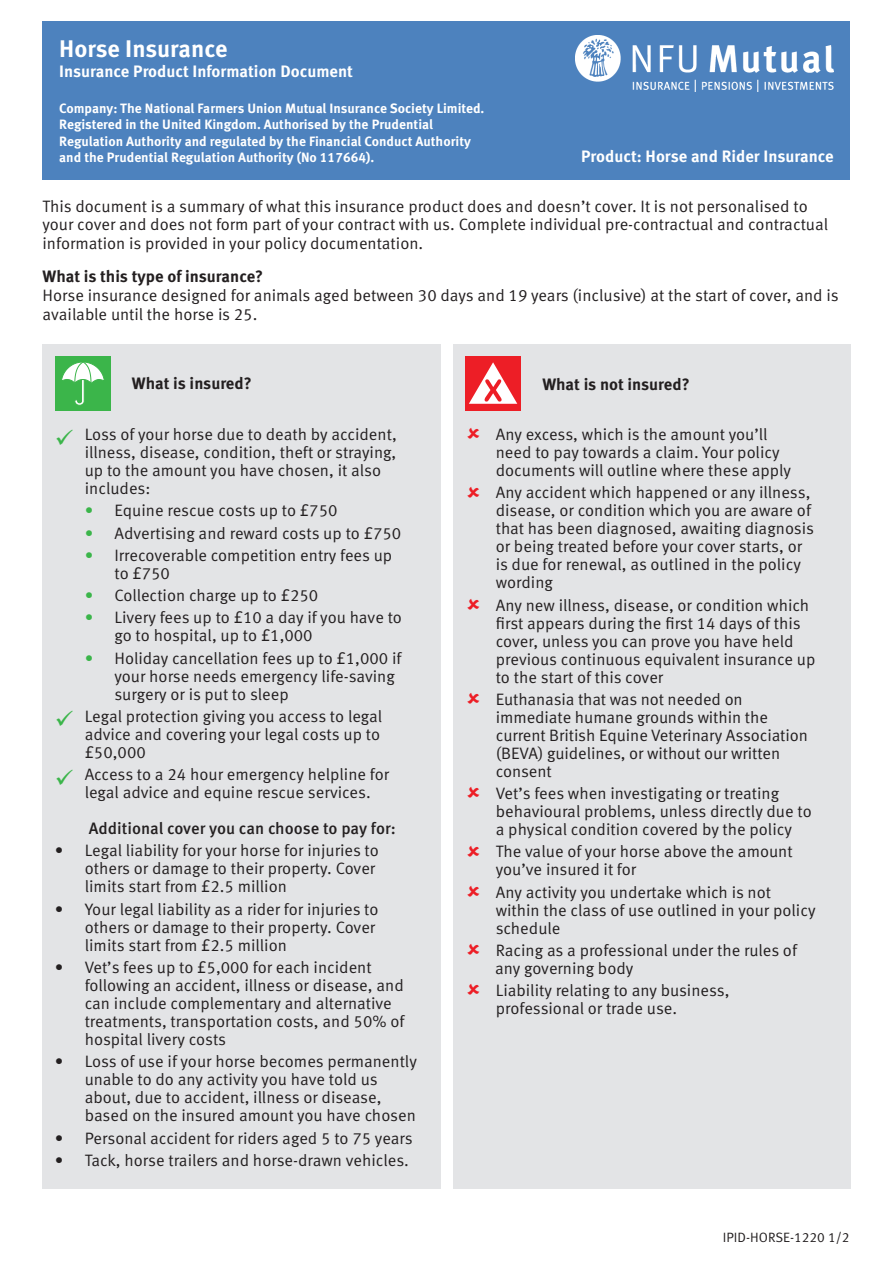
<style>
.page{position:relative;width:893px;height:1263px;background:#fff}
.page>*{position:absolute;margin:0;border:0;box-sizing:border-box;transform-origin:0 0}
.main_heading{font:700 24px "Meta Pro";color:#fff}
.body{font:16.5px/18px "Meta Pro";color:#231f20}
.color_bullet{font:16.5px/18px "Meta Pro";color:#231f20}
.main_heading-2{font:700 16.5px "Meta Pro";color:#fff}
.t1{font:500 16.5px "Meta Pro";color:#231f20}
.sub_heading{font:700 16.5px "Meta Pro";color:#231f20}
.main_heading-3{font:700 13.5px/16.2px "Meta Pro";color:#fff}
.t2{font:13.5px "Meta Pro";color:#231f20}
.s1{font-weight:700}
.s2{color:#3bb54a}
</style>
<div class="page">
<div style="left:43px;top:21px;width:807px;height:159px;background:#4d82be"></div>
<img style="left:575px;top:36px;width:259px;height:55px">
<div style="left:43px;top:344px;width:398px;height:844px;background:#e3e4e6"></div>
<div style="left:55px;top:356px;width:56px;height:54px;background:#3bb54a"></div>
<svg style="left:62px;top:362px;width:42px;height:43px"></svg>
<div style="left:453px;top:344px;width:397px;height:844px;background:#e3e4e6"></div>
<div style="left:465px;top:356px;width:56px;height:54px;background:#ed1e26"></div>
<svg style="left:469px;top:362px;width:48px;height:42px"></svg>
<p class="main_heading" style="left:59px;top:34px;width:170px">Horse Insurance</p>
<p class="main_heading-2" style="left:59px;top:61px;width:295px">Insurance Product Information Document</p>
<p class="main_heading-3" style="left:59px;top:101px;width:427px">Company: The National Farmers Union Mutual Insurance Society Limited.<br>Registered in the United Kingdom. Authorised by the Prudential Regulation Authority and regulated by the Financial Conduct Authority and the Prudential Regulation Authority (No 117664).</p>
<p class="main_heading-2" style="left:581px;top:146px;width:254px">Product: Horse and Rider Insurance</p>
<p class="body" style="left:43px;top:197px;width:787px;line-height:18.8px">This document is a summary of what this insurance product does and doesn’t cover. It is not personalised to your cover and does not form part of your contract with us. Complete individual pre-contractual and contractual information is provided in your policy documentation.</p>
<p class="body" style="left:43px;top:268px;width:798px;line-height:18.8px"><span class="s1">What is this type of insurance?<br></span>Horse insurance designed for animals aged between 30 days and 19 years (inclusive) at the start of cover, and is available until the horse is 25.</p>
<p class="sub_heading" style="left:132px;top:373px;width:121px">What is insured?</p>
<p class="body" style="left:85px;top:426px;width:314px;text-indent:-30px"><span class="s2">✓</span> Loss of your horse due to death by accident, illness, disease, condition, theft or straying, up to the amount you have chosen, it also includes:</p>
<p class="body" style="left:85px;top:502px;width:254px"><span class="s2">•</span> Equine rescue costs up to £750</p>
<p class="body" style="left:85px;top:524px;width:318px"><span class="s2">•</span> Advertising and reward costs up to £750</p>
<p class="body" style="left:114px;top:547px;width:279px;text-indent:-30px"><span class="s2">•</span> Irrecoverable competition entry fees up to £750</p>
<p class="body" style="left:85px;top:587px;width:235px"><span class="s2">•</span> Collection charge up to £250</p>
<p class="body" style="left:114px;top:609px;width:289px;text-indent:-30px"><span class="s2">•</span> Livery fees up to £10 a day if you have to go to hospital, up to £1,000</p>
<p class="body" style="left:114px;top:649px;width:289px;text-indent:-30px"><span class="s2">•</span> Holiday cancellation fees up to £1,000 if your horse needs emergency life-saving surgery or is put to sleep</p>
<p class="body" style="left:85px;top:708px;width:299px;text-indent:-30px"><span class="s2">✓</span> Legal protection giving you access to legal advice and covering your legal costs up to £50,000</p>
<p class="body" style="left:85px;top:766px;width:306px;text-indent:-30px"><span class="s2">✓</span> Access to a 24 hour emergency helpline for legal advice and equine rescue services.</p>
<p class="t1" style="left:89px;top:818px;width:308px">Additional cover you can choose to pay for:</p>
<p class="color_bullet" style="left:85px;top:842px;width:296px;text-indent:-30px">• Legal liability for your horse for injuries to others or damage to their property. Cover limits start from £2.5 million</p>
<p class="color_bullet" style="left:85px;top:900px;width:295px;text-indent:-30px">• Your legal liability as a rider for injuries to others or damage to their property. Cover limits start from £2.5 million</p>
<p class="color_bullet" style="left:85px;top:959px;width:321px;text-indent:-30px">• Vet’s fees up to £5,000 for each incident following an accident, illness or disease, and can include complementary and alternative treatments, transportation costs, and 50% of hospital livery costs</p>
<p class="color_bullet" style="left:85px;top:1053px;width:334px;text-indent:-30px">• Loss of use if your horse becomes permanently unable to do any activity you have told us about, due to accident, illness or disease, based on the insured amount you have chosen</p>
<p class="color_bullet" style="left:55px;top:1129px;width:359px">• Personal accident for riders aged 5 to 75 years</p>
<p class="color_bullet" style="left:55px;top:1151px;width:356px">• Tack, horse trailers and horse-drawn vehicles.</p>
<p class="sub_heading" style="left:542px;top:373px;width:149px">What is not insured?</p>
<p class="body" style="left:496px;top:426px;width:297px">Any excess, which is the amount you’ll need to pay towards a claim. Your policy documents will outline where these apply</p>
<p class="body" style="left:496px;top:484px;width:320px">Any accident which happened or any illness, disease, or condition which you are aware of that has been diagnosed, awaiting diagnosis or being treated before your cover starts, or is due for renewal, as outlined in the policy wording</p>
<p class="body" style="left:496px;top:596px;width:321px">Any new illness, disease, or condition which first appears during the first 14 days of this cover, unless you can prove you have held previous continuous equivalent insurance up to the start of this cover</p>
<p class="body" style="left:496px;top:691px;width:314px">Euthanasia that was not needed on immediate humane grounds within the current British Equine Veterinary Association (BEVA) guidelines, or without our written consent</p>
<p class="body" style="left:496px;top:785px;width:318px">Vet’s fees when investigating or treating behavioural problems, unless directly due to a physical condition covered by the policy</p>
<p class="body" style="left:496px;top:843px;width:298px">The value of your horse above the amount you’ve insured it for</p>
<p class="body" style="left:496px;top:883px;width:321px">Any activity you undertake which is not within the class of use outlined in your policy schedule</p>
<p class="body" style="left:495px;top:942px;width:303px">Racing as a professional under the rules of any governing body</p>
<p class="body" style="left:496px;top:982px;width:235px">Liability relating to any business, professional or trade use.</p>
<p class="t2" style="left:723px;top:1228px;width:128px">IPID-HORSE-1220 1/2</p>
</div>
